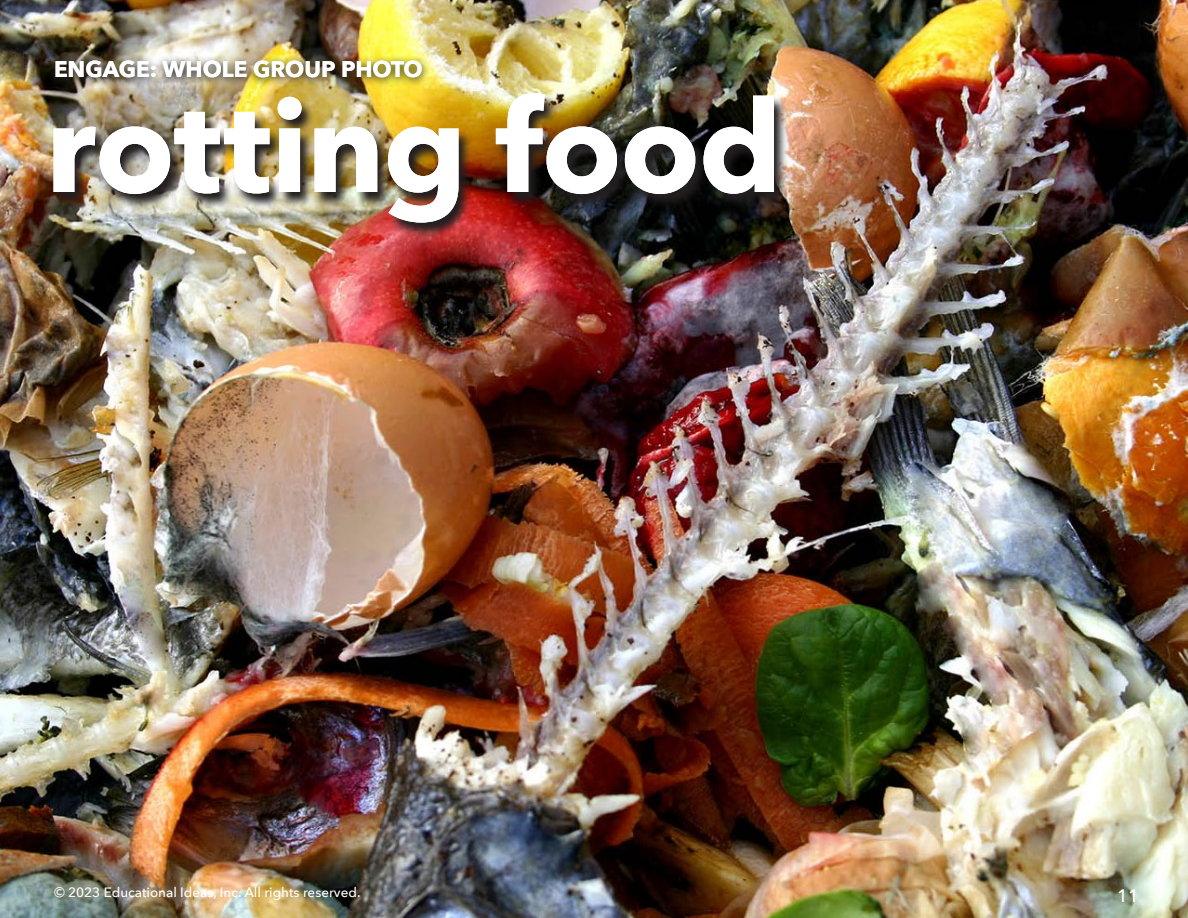
<style>
.page{position:relative;width:1188px;height:918px;background:#fff}
.page>*{position:absolute;margin:0;border:0;box-sizing:border-box;transform-origin:0 0}
.t1{font:700 127.5px "Avenir Next";letter-spacing:-.01em;color:#fff}
.t2{font:700 22.5px "Avenir Next";color:#fff}
.t3{font:500 18px "Avenir Next";color:#fff}
.t4{font:500 13.5px "Avenir Next";color:#fff}
</style>
<div class="page">
<img style="left:0;top:0;width:1188px;height:918px">
<img style="left:52px;top:94px;width:737px;height:145px">
<img style="left:48px;top:55px;width:382px;height:32px">
<h2 class="t2" style="left:54px;top:49px;width:370px">ENGAGE: WHOLE GROUP PHOTO</h2>
<h1 class="t1" style="left:45px;top:37px;width:739px">rotting food</h1>
<p class="t4" style="left:54px;top:881px;width:308px">© 2023 Educational Ideas, Inc. All rights reserved.</p>
<h3 class="t3" style="left:1117px;top:880px;width:23px">11</h3>
</div>
